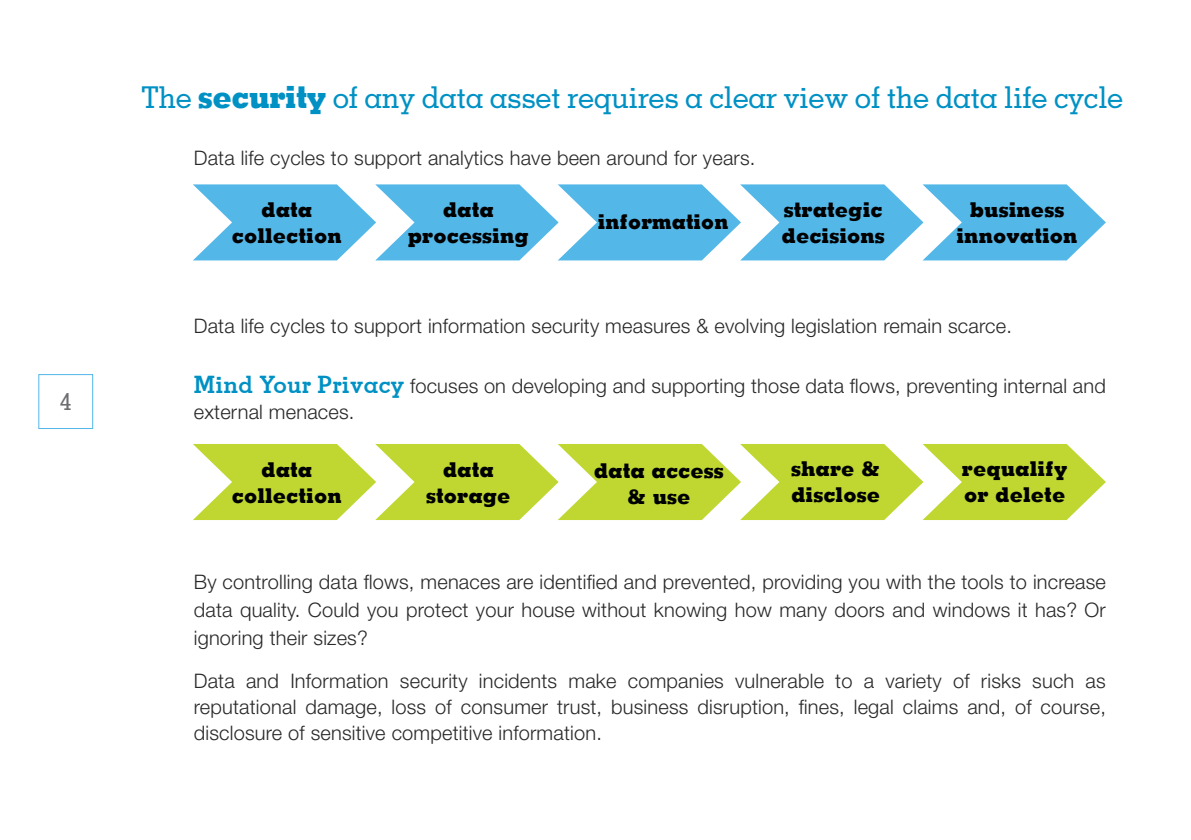
<style>
.page{position:relative;width:1191px;height:840px;background:#fff}
.page>*{position:absolute;margin:0;border:0;box-sizing:border-box;transform-origin:0 0}
.t1{font:500 30px "Memphis";letter-spacing:-.02em;color:#0091c4}
.t2{font:500 24px "Memphis";color:#6d6e71}
.t3{font:300 20px/26px "Helvetica Neue LT Pro";letter-spacing:.01em;color:#292829;text-align:justify}
.t4{font:800 20px/26px "Memphis";color:#000;text-align:center}
.s1{font-weight:800}
.s2{font-family:"Memphis";font-weight:700;font-size:24px;color:#0091c4}
</style>
<div class="page">
<div style="left:39px;top:374px;width:54px;height:54px;border:1px solid #53b7e8"></div>
<svg style="left:193px;top:184px;width:913px;height:76px"></svg>
<svg style="left:193px;top:444px;width:913px;height:75px"></svg>
<p class="t2" style="left:60px;top:386px;width:13px">4</p>
<h1 class="t1" style="left:141px;top:78px;width:984px">The <span class="s1">security</span> of any data asset requires a clear view of the data life cycle</h1>
<p class="t3" style="left:194px;top:144px;width:563px">Data life cycles to support analytics have been around for years.</p>
<p class="t4" style="left:232px;top:197px;width:112px">data collection</p>
<p class="t4" style="left:598px;top:208px;width:132px">information</p>
<p class="t4" style="left:408px;top:197px;width:123px">data processing</p>
<p class="t4" style="left:781px;top:197px;width:105px;text-align:left">strategic decisions</p>
<p class="t4" style="left:956px;top:197px;width:123px">business innovation</p>
<p class="t3" style="left:194px;top:312px;width:819px">Data life cycles to support information security measures &amp; evolving legislation remain scarce.</p>
<p class="t3" style="left:194px;top:372px;width:913px"><span class="s2">Mind Your Privacy</span> focuses on developing and supporting those data flows, preventing internal and external menaces.</p>
<p class="t4" style="left:426px;top:456px;width:86px">data storage</p>
<p class="t4" style="left:791px;top:455px;width:90px;text-align:left">share &amp; disclose</p>
<p class="t4" style="left:962px;top:455px;width:107px;text-align:left">requalify or delete</p>
<p class="t4" style="left:232px;top:456px;width:112px">data collection</p>
<p class="t4" style="left:594px;top:457px;width:131px">data access &amp; use</p>
<p class="t3" style="left:194px;top:566px;width:913px;line-height:28px">By controlling data flows, menaces are identified and prevented, providing you with the tools to increase data quality. Could you protect your house without knowing how many doors and windows it has? Or ignoring their sizes?</p>
<p class="t3" style="left:194px;top:666px;width:913px">Data and Information security incidents make companies vulnerable to a variety of risks such as reputational damage, loss of consumer trust, business disruption, fines, legal claims and, of course, disclosure of sensitive competitive information.</p>
</div>
